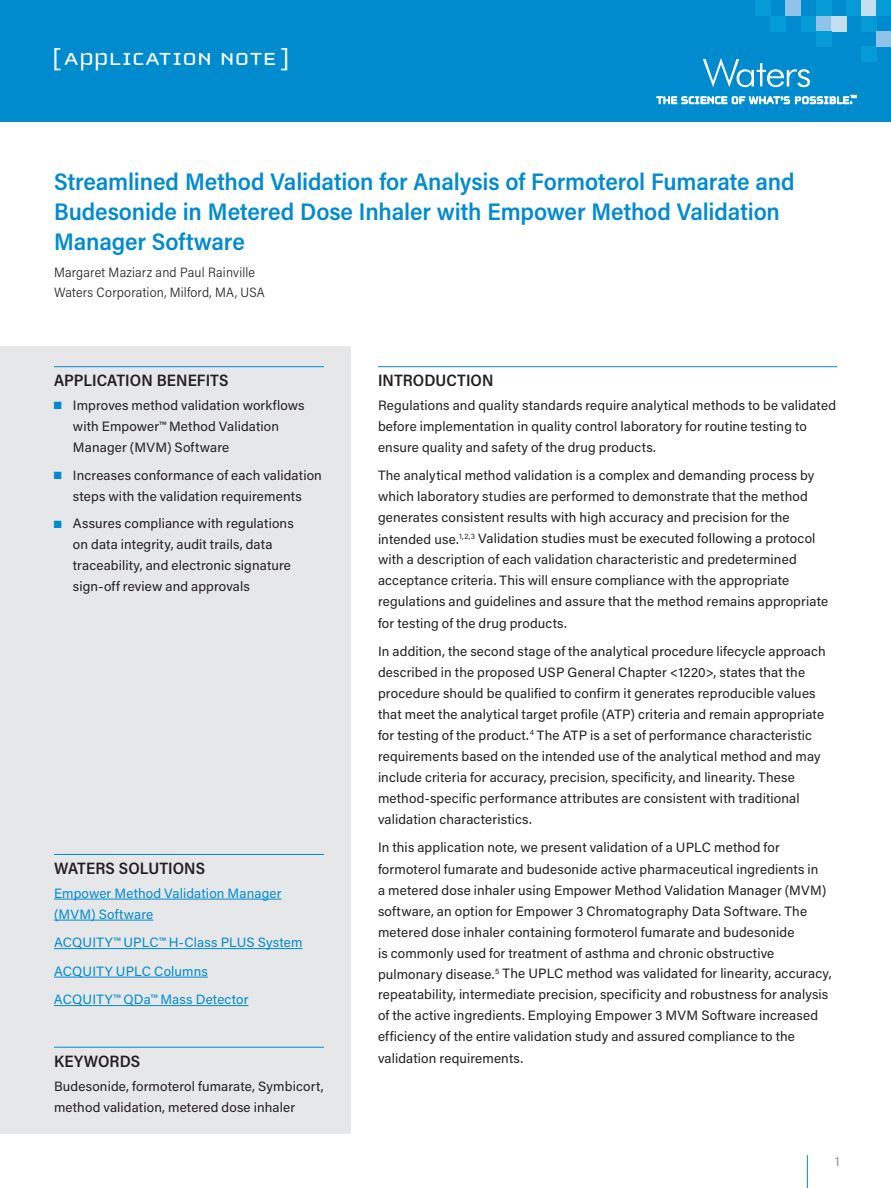
<style>
.page{position:relative;width:891px;height:1188px;background:#fff}
.page>*{position:absolute;margin:0;border:0;box-sizing:border-box;transform-origin:0 0}
.t1{font:25.5px "Cholla Unicase";letter-spacing:.01em;color:#fff;scale:1.1 1}
.t2{font:600 24px/30px "Acumin Pro Semi Cond";letter-spacing:-.005em;color:#008bcf}
.t3{font:600 16.5px "Acumin Pro Semi Cond";letter-spacing:.005em;color:#231f20}
.t4{font:13.5px/21px "Acumin Pro";letter-spacing:.01em;color:#231f20}
.t5{font:13.5px/28.5px "Acumin Pro";letter-spacing:.01em;color:#008bcf}
.t6{font:300 13.5px/19.5px "Acumin Pro Semi Cond";letter-spacing:.015em;color:#231f20}
.t7{font:13.5px "Acumin Pro";color:#939598}
.s1{color:#008bcf}
</style>
<div class="page">
<div style="left:0;top:0;width:891px;height:122px;background:#008bcf"></div>
<div style="left:755px;top:0;width:15px;height:16px;background:#059bd7"></div>
<div style="left:861px;top:47px;width:15px;height:15px;background:#059bd7"></div>
<div style="left:770px;top:16px;width:16px;height:15px;background:#059bd7"></div>
<div style="left:786px;top:0;width:15px;height:16px;background:#90c3e8"></div>
<div style="left:801px;top:16px;width:15px;height:15px;background:#059bd7"></div>
<div style="left:816px;top:16px;width:16px;height:15px;background:#90c3e8"></div>
<div style="left:832px;top:16px;width:15px;height:15px;background:#c5def2"></div>
<div style="left:816px;top:0;width:16px;height:16px;background:#059bd7"></div>
<div style="left:816px;top:31px;width:16px;height:16px;background:#059bd7"></div>
<div style="left:861px;top:0;width:15px;height:16px;background:#c5def2"></div>
<div style="left:847px;top:0;width:14px;height:16px;background:#059bd7"></div>
<div style="left:876px;top:0;width:15px;height:16px;background:#059bd7"></div>
<div style="left:861px;top:16px;width:15px;height:15px;background:#059bd7"></div>
<div style="left:876px;top:31px;width:15px;height:16px;background:#90c3e8"></div>
<svg style="left:657px;top:95px;width:199px;height:9px"></svg>
<svg style="left:703px;top:58px;width:107px;height:29px"></svg>
<div style="left:0;top:347px;width:351px;height:787px;background:#e6e7e9"></div>
<hr style="left:807px;top:1155px;width:1px;height:33px;background:#008bcf">
<hr style="left:54px;top:854px;width:270px;height:1px;background:#008bcf">
<hr style="left:54px;top:899px;width:228px;height:1px;background:#008bcf">
<hr style="left:54px;top:920px;width:99px;height:1px;background:#008bcf">
<hr style="left:54px;top:948px;width:249px;height:1px;background:#008bcf">
<hr style="left:54px;top:977px;width:154px;height:1px;background:#008bcf">
<hr style="left:54px;top:1005px;width:195px;height:1px;background:#008bcf">
<hr style="left:54px;top:1047px;width:270px;height:1px;background:#008bcf">
<hr style="left:54px;top:366px;width:270px;height:1px;background:#008bcf">
<hr style="left:378px;top:366px;width:459px;height:1px;background:#008bcf">
<h1 class="t1" style="left:52px;top:46px;width:217px">[ APPLICATION NOTE ]</h1>
<h2 class="t2" style="left:54px;top:165px;width:742px">Streamlined Method Validation for Analysis of Formoterol Fumarate and<br>Budesonide in Metered Dose Inhaler with Empower Method Validation<br>Manager Software</h2>
<p class="t6" style="left:54px;top:262px;width:212px">Margaret Maziarz and Paul Rainville<br>Waters Corporation, Milford, MA, USA</p>
<p class="t3" style="left:54px;top:369px;width:176px">APPLICATION BENEFITS</p>
<p class="t4" style="left:73px;top:394px;width:233px;text-indent:-19px"><span class="s1">■</span> Improves method validation workflows with Empower™ Method Validation<br>Manager (MVM) Software</p>
<p class="t4" style="left:54px;top:464px;width:269px;text-align:center"><span class="s1">■</span> Increases conformance of each validation steps with the validation requirements</p>
<p class="t4" style="left:73px;top:513px;width:222px;text-indent:-19px"><span class="s1">■</span> Assures compliance with regulations on data integrity, audit trails, data traceability, and electronic signature sign-off review and approvals</p>
<p class="t3" style="left:54px;top:856px;width:153px">WATERS SOLUTIONS</p>
<p class="t5" style="left:54px;top:882px;width:229px;line-height:21px">Empower Method Validation Manager (MVM) Software</p>
<p class="t5" style="left:54px;top:928px;width:250px">ACQUITY™ UPLC™ H-Class PLUS System<br>ACQUITY UPLC Columns<br>ACQUITY™ QDa™ Mass Detector</p>
<p class="t3" style="left:54px;top:1049px;width:88px">KEYWORDS</p>
<p class="t4" style="left:54px;top:1075px;width:271px">Budesonide, formoterol fumarate, Symbicort, method validation, metered dose inhaler</p>
<p class="t3" style="left:378px;top:369px;width:117px">INTRODUCTION</p>
<p class="t4" style="left:378px;top:394px;width:460px">Regulations and quality standards require analytical methods to be validated before implementation in quality control laboratory for routine testing to ensure quality and safety of the drug products.</p>
<p class="t4" style="left:378px;top:465px;width:452px">The analytical method validation is a complex and demanding process by which laboratory studies are performed to demonstrate that the method generates consistent results with high accuracy and precision for the intended use.<sup>1,2,3</sup> Validation studies must be executed following a protocol with a description of each validation characteristic and predetermined acceptance criteria. This will ensure compliance with the appropriate regulations and guidelines and assure that the method remains appropriate for testing of the drug products.</p>
<p class="t4" style="left:378px;top:640px;width:449px">In addition, the second stage of the analytical procedure lifecycle approach described in the proposed USP General Chapter &lt;1220&gt;, states that the procedure should be qualified to confirm it generates reproducible values that meet the analytical target profile (ATP) criteria and remain appropriate for testing of the product.<sup>4</sup> The ATP is a set of performance characteristic requirements based on the intended use of the analytical method and may include criteria for accuracy, precision, specificity, and linearity. These method-specific performance attributes are consistent with traditional validation characteristics.</p>
<p class="t4" style="left:378px;top:837px;width:455px">In this application note, we present validation of a UPLC method for formoterol fumarate and budesonide active pharmaceutical ingredients in<br>a metered dose inhaler using Empower Method Validation Manager (MVM) software, an option for Empower 3 Chromatography Data Software. The metered dose inhaler containing formoterol fumarate and budesonide<br>is commonly used for treatment of asthma and chronic obstructive pulmonary disease.<sup>5</sup> The UPLC method was validated for linearity, accuracy, repeatability, intermediate precision, specificity and robustness for analysis of the active ingredients. Employing Empower 3 MVM Software increased efficiency of the entire validation study and assured compliance to the validation requirements.</p>
<p class="t7" style="left:835px;top:1151px;width:6px">1</p>
</div>
